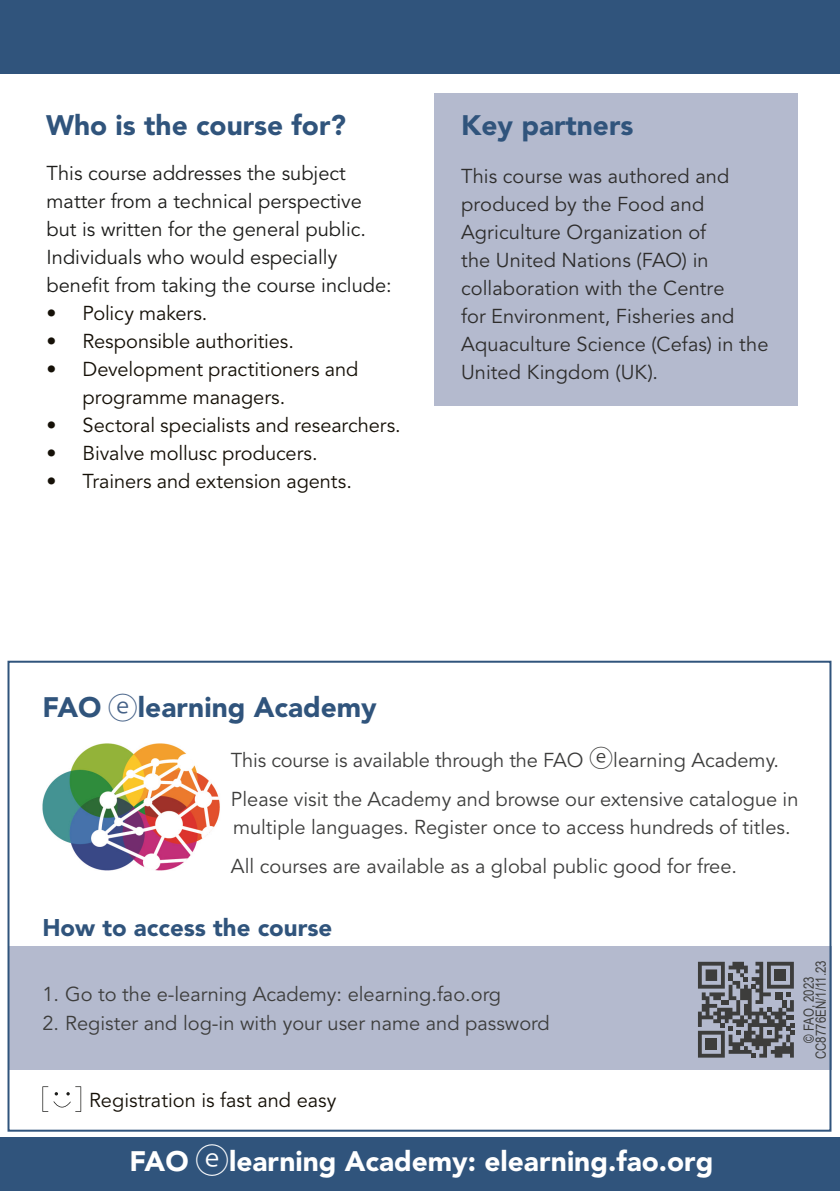
<style>
.page{position:relative;width:840px;height:1191px;background:#fff}
.page>*{position:absolute;margin:0;border:0;box-sizing:border-box;transform-origin:0 0}
.t1{font:900 28px "Avenir LT Std";color:#30547c}
.t2{font:900 28px "Avenir LT Std";color:#fff}
.t3{font:900 24px "Avenir LT Std";color:#30547c}
.learning_center_rect{font:20px/28px "Avenir LT Std";color:#3d3d3c}
.t4{font:20px/28px "Avenir LT Std";letter-spacing:-.005em;color:#151007}
._3_DESCRIPTION{font:20px/28px "Avenir LT Std";letter-spacing:.005em;color:#2e2d2c}
.course_body_text{font:20px/28px "Avenir LT Std";color:#1d1d1b}
.course_body_text-2{font:14px "Arial Narrow";color:#3d3d3c}
.s1{font-family:"Koz Go Pr 6 N";font-weight:400;font-size:30px;color:#456187}
.s2{font-family:"Koz Go Pr 6 N";font-size:24px}
.s3{font-family:"Koz Go Pr 6 N";font-weight:400;font-size:34px}
</style>
<div class="page">
<div style="left:0;top:1137px;width:839px;height:54px;background:#30547c"></div>
<div style="left:0;top:0;width:839px;height:74px;background:#30547c"></div>
<div style="left:8px;top:945px;width:823px;height:124px;background:#b4bace"></div>
<div style="left:434px;top:94px;width:363px;height:312px;background:#b4bace"></div>
<img style="left:42px;top:743px;width:178px;height:128px">
<svg style="left:698px;top:961px;width:95px;height:96px"></svg>
<svg style="left:42px;top:1086px;width:39px;height:25px"></svg>
<h1 class="t1" style="left:46px;top:108px;width:301px">Who is the course for?</h1>
<h1 class="t1" style="left:461px;top:108px;width:174px">Key partners</h1>
<p class="course_body_text" style="left:47px;top:159px;width:346px">This course addresses the subject matter from a technical perspective but is written for the general public.<br>Individuals who would especially benefit from taking the course include:</p>
<p class="t4" style="left:47px;top:299px;width:162px">• Policy makers.</p>
<p class="t4" style="left:47px;top:327px;width:249px">• Responsible authorities.</p>
<p class="t4" style="left:83px;top:355px;width:277px;text-indent:-36px">• Development practitioners and programme managers.</p>
<p class="t4" style="left:47px;top:411px;width:355px">• Sectoral specialists and researchers.</p>
<p class="t4" style="left:47px;top:439px;width:272px">• Bivalve mollusc producers.</p>
<p class="t4" style="left:47px;top:467px;width:307px">• Trainers and extension agents.</p>
<p class="_3_DESCRIPTION" style="left:461px;top:162px;width:309px">This course was authored and produced by the Food and<br>Agriculture Organization of<br>the United Nations (FAO) in collaboration with the Centre<br>for Environment, Fisheries and<br>Aquaculture Science (Cefas) in the<br>United Kingdom (UK).</p>
<h1 class="t1" style="left:42px;top:690px;width:335px">FAO <span class="s1">ⓔ</span>learning Academy</h1>
<p class="learning_center_rect" style="left:231px;top:746px;width:549px">This course is available through the FAO <span class="s2">ⓔ</span>learning Academy.</p>
<p class="learning_center_rect" style="left:231px;top:786px;width:568px">Please visit the Academy and browse our extensive catalogue in multiple languages. Register once to access hundreds of titles.</p>
<p class="learning_center_rect" style="left:231px;top:853px;width:507px">All courses are available as a global public good for free.</p>
<p class="t3" style="left:42px;top:913px;width:291px">How to access the course</p>
<p class="learning_center_rect" style="left:42px;top:981px;width:460px">1. Go to the e-learning Academy: elearning.fao.org</p>
<p class="learning_center_rect" style="left:42px;top:1009px;width:508px">2. Register and log-in with your user name and password</p>
<p class="t4" style="left:89px;top:1086px;width:248px">Registration is fast and easy</p>
<h1 class="t2" style="left:129px;top:1144px;width:585px">FAO <span class="s3">ⓔ</span>learning Academy: elearning.fao.org</h1>
<p class="course_body_text-2" style="left:810px;top:1059px;width:100px;rotate:-90deg">CC8776EN/1/11.23</p>
<p class="course_body_text-2" style="left:798px;top:1043px;width:68px;rotate:-90deg">© FAO, 2023</p>
</div>
